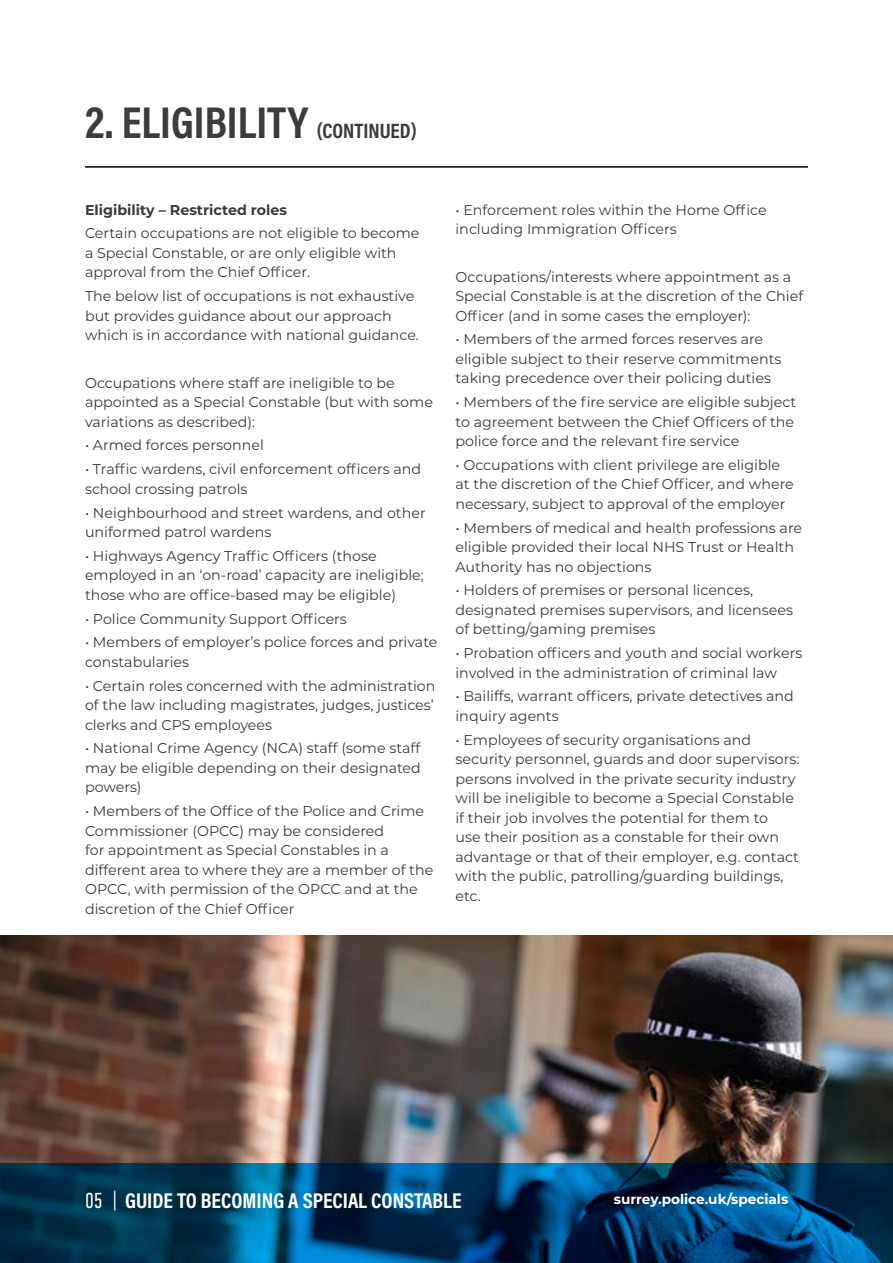
<style>
.page{position:relative;width:893px;height:1263px;background:#fff}
.page>*{position:absolute;margin:0;border:0;box-sizing:border-box;transform-origin:0 0}
.t1{font:700 45px "Acumin Pro Cond";color:#3c3c3b}
.t2{font:700 21.6px "Acumin Pro Cond";color:#fff}
.t3{font:14.25px/19.5px "Montserrat";color:#3c3c3b}
.t4{font:700 14.25px "Montserrat";color:#3c3c3b}
.t5{font:700 13.65px "Montserrat";color:#fff}
.s1{font-size:21px}
.s2{font-family:"DIN Condensed";font-weight:300}
</style>
<div class="page">
<hr style="left:85px;top:166px;width:723px;height:2px;background:#000">
<img style="left:0;top:935px;width:893px;height:229px">
<svg style="left:0;top:1164px;width:893px;height:99px;background:#003c63"></svg>
<h1 class="t1" style="left:85px;top:93px;width:333px">2. ELIGIBILITY <span class="s1">(CONTINUED)</span></h1>
<p class="t4" style="left:85px;top:199px;width:204px">Eligibility – Restricted roles</p>
<p class="t3" style="left:85px;top:223px;width:336px">Certain occupations are not eligible to become a Special Constable, or are only eligible with approval from the Chief Officer.</p>
<p class="t3" style="left:85px;top:286px;width:335px">The below list of occupations is not exhaustive but provides guidance about our approach which is in accordance with national guidance.</p>
<p class="t3" style="left:85px;top:372px;width:349px">Occupations where staff are ineligible to be appointed as a Special Constable (but with some variations as described):</p>
<p class="t3" style="left:85px;top:435px;width:180px">• Armed forces personnel</p>
<p class="t3" style="left:85px;top:459px;width:338px">• Traffic wardens, civil enforcement officers and school crossing patrols</p>
<p class="t3" style="left:85px;top:502px;width:342px">• Neighbourhood and street wardens, and other uniformed patrol wardens</p>
<p class="t3" style="left:85px;top:545px;width:340px">• Highways Agency Traffic Officers (those employed in an ‘on-road’ capacity are ineligible; those who are office-based may be eligible)</p>
<p class="t3" style="left:85px;top:608px;width:263px">• Police Community Support Officers</p>
<p class="t3" style="left:85px;top:632px;width:354px">• Members of employer’s police forces and private constabularies</p>
<p class="t3" style="left:85px;top:675px;width:352px">• Certain roles concerned with the administration of the law including magistrates, judges, justices’ clerks and CPS employees</p>
<p class="t3" style="left:85px;top:738px;width:337px;text-align:justify">• National Crime Agency (NCA) staff (some staff may be eligible depending on their designated powers)</p>
<p class="t3" style="left:85px;top:801px;width:350px">• Members of the Office of the Police and Crime Commissioner (OPCC) may be considered<br>for appointment as Special Constables in a different area to where they are a member of the OPCC, with permission of the OPCC and at the discretion of the Chief Officer</p>
<p class="t3" style="left:455px;top:199px;width:313px">• Enforcement roles within the Home Office including Immigration Officers</p>
<p class="t3" style="left:455px;top:266px;width:349px">Occupations/interests where appointment as a<br>Special Constable is at the discretion of the Chief<br>Officer (and in some cases the employer):</p>
<p class="t3" style="left:455px;top:329px;width:327px">• Members of the armed forces reserves are eligible subject to their reserve commitments taking precedence over their policing duties</p>
<p class="t3" style="left:455px;top:392px;width:342px">• Members of the fire service are eligible subject to agreement between the Chief Officers of the police force and the relevant fire service</p>
<p class="t3" style="left:455px;top:455px;width:340px">• Occupations with client privilege are eligible at the discretion of the Chief Officer, and where necessary, subject to approval of the employer</p>
<p class="t3" style="left:455px;top:517px;width:348px">• Members of medical and health professions are eligible provided their local NHS Trust or Health<br>Authority has no objections</p>
<p class="t3" style="left:455px;top:580px;width:339px">• Holders of premises or personal licences, designated premises supervisors, and licensees of betting/gaming premises</p>
<p class="t3" style="left:455px;top:643px;width:348px">• Probation officers and youth and social workers involved in the administration of criminal law</p>
<p class="t3" style="left:455px;top:686px;width:340px">• Bailiffs, warrant officers, private detectives and inquiry agents</p>
<p class="t3" style="left:455px;top:729px;width:346px">• Employees of security organisations and security personnel, guards and door supervisors: persons involved in the private security industry will be ineligible to become a Special Constable if their job involves the potential for them to<br>use their position as a constable for their own advantage or that of their employer, e.g. contact with the public, patrolling/guarding buildings, etc.</p>
<h2 class="t2" style="left:85px;top:1186px;width:378px"><span class="s2">05 |</span> GUIDE TO BECOMING A SPECIAL CONSTABLE</h2>
<p class="t5" style="left:614px;top:1189px;width:176px">surrey.police.uk/specials</p>
</div>
